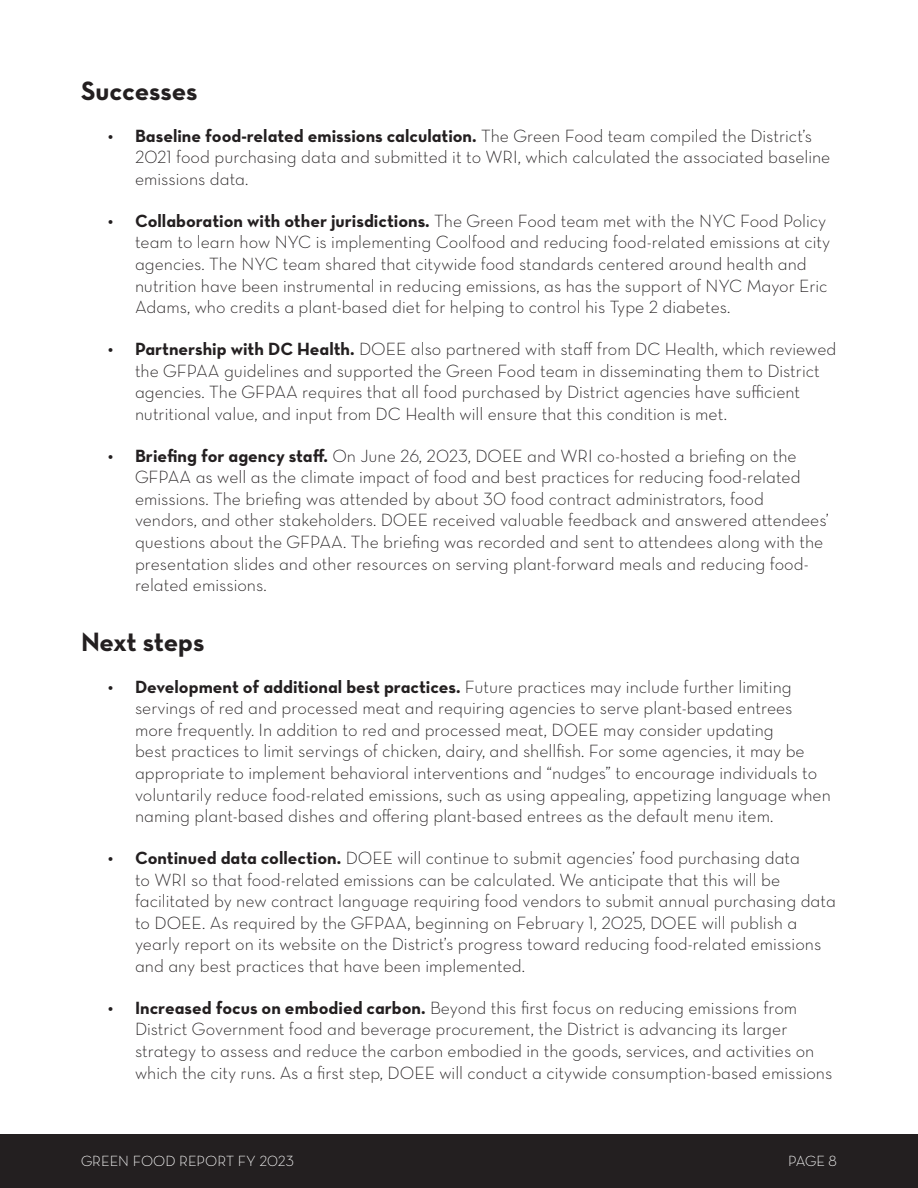
<style>
.page{position:relative;width:918px;height:1188px;background:#fff}
.page>*{position:absolute;margin:0;border:0;box-sizing:border-box;transform-origin:0 0}
.t1{font:27px "Neutra Text Bold Alt";letter-spacing:-.005em;color:#231f20}
.t2{font:18px/21.6px "Neutra Text Light Alt";color:#231f20}
.t3{font:15px "Neutra Text Light Alt";color:#fff}
.s1{font-family:"Neutra Text Bold Alt"}
</style>
<div class="page">
<div style="left:0;top:1134px;width:918px;height:54px;background:#231f20"></div>
<h1 class="t1" style="left:81px;top:74px;width:118px">Successes</h1>
<p class="t2" style="left:135px;top:124px;width:697px;text-indent:-27px"><span class="s1">• Baseline food-related emissions calculation.</span> The Green Food team compiled the District’s<br>2021 food purchasing data and submitted it to WRI, which calculated the associated baseline emissions data.</p>
<p class="t2" style="left:135px;top:210px;width:697px;text-indent:-27px"><span class="s1">• Collaboration with other jurisdictions.</span> The Green Food team met with the NYC Food Policy team to learn how NYC is implementing Coolfood and reducing food-related emissions at city agencies. The NYC team shared that citywide food standards centered around health and nutrition have been instrumental in reducing emissions, as has the support of NYC Mayor Eric Adams, who credits a plant-based diet for helping to control his Type 2 diabetes.</p>
<p class="t2" style="left:135px;top:338px;width:703px;text-indent:-27px"><span class="s1">• Partnership with DC Health.</span> DOEE also partnered with staff from DC Health, which reviewed the GFPAA guidelines and supported the Green Food team in disseminating them to District agencies. The GFPAA requires that all food purchased by District agencies have sufficient nutritional value, and input from DC Health will ensure that this condition is met.</p>
<p class="t2" style="left:135px;top:444px;width:696px;text-indent:-27px"><span class="s1">• Briefing for agency staff.</span> On June 26, 2023, DOEE and WRI co-hosted a briefing on the GFPAA as well as the climate impact of food and best practices for reducing food-related emissions. The briefing was attended by about 30 food contract administrators, food vendors, and other stakeholders. DOEE received valuable feedback and answered attendees’ questions about the GFPAA. The briefing was recorded and sent to attendees along with the presentation slides and other resources on serving plant-forward meals and reducing food&shy;related emissions.</p>
<h1 class="t1" style="left:81px;top:625px;width:125px">Next steps</h1>
<p class="t2" style="left:135px;top:675px;width:697px;text-indent:-27px"><span class="s1">• Development of additional best practices.</span> Future practices may include further limiting servings of red and processed meat and requiring agencies to serve plant-based entrees more frequently. In addition to red and processed meat, DOEE may consider updating<br>best practices to limit servings of chicken, dairy, and shellfish. For some agencies, it may be appropriate to implement behavioral interventions and “nudges” to encourage individuals to voluntarily reduce food-related emissions, such as using appealing, appetizing language when naming plant-based dishes and offering plant-based entrees as the default menu item.</p>
<p class="t2" style="left:135px;top:847px;width:703px;text-indent:-27px"><span class="s1">• Continued data collection.</span> DOEE will continue to submit agencies’ food purchasing data<br>to WRI so that food-related emissions can be calculated. We anticipate that this will be facilitated by new contract language requiring food vendors to submit annual purchasing data to DOEE. As required by the GFPAA, beginning on February 1, 2025, DOEE will publish a yearly report on its website on the District’s progress toward reducing food-related emissions and any best practices that have been implemented.</p>
<p class="t2" style="left:135px;top:997px;width:699px;text-indent:-27px"><span class="s1">• Increased focus on embodied carbon.</span> Beyond this first focus on reducing emissions from District Government food and beverage procurement, the District is advancing its larger strategy to assess and reduce the carbon embodied in the goods, services, and activities on which the city runs. As a first step, DOEE will conduct a citywide consumption-based emissions</p>
<p class="t3" style="left:81px;top:1152px;width:214px">GREEN FOOD REPORT FY 2023</p>
<p class="t3" style="left:788px;top:1152px;width:50px">PAGE 8</p>
</div>
